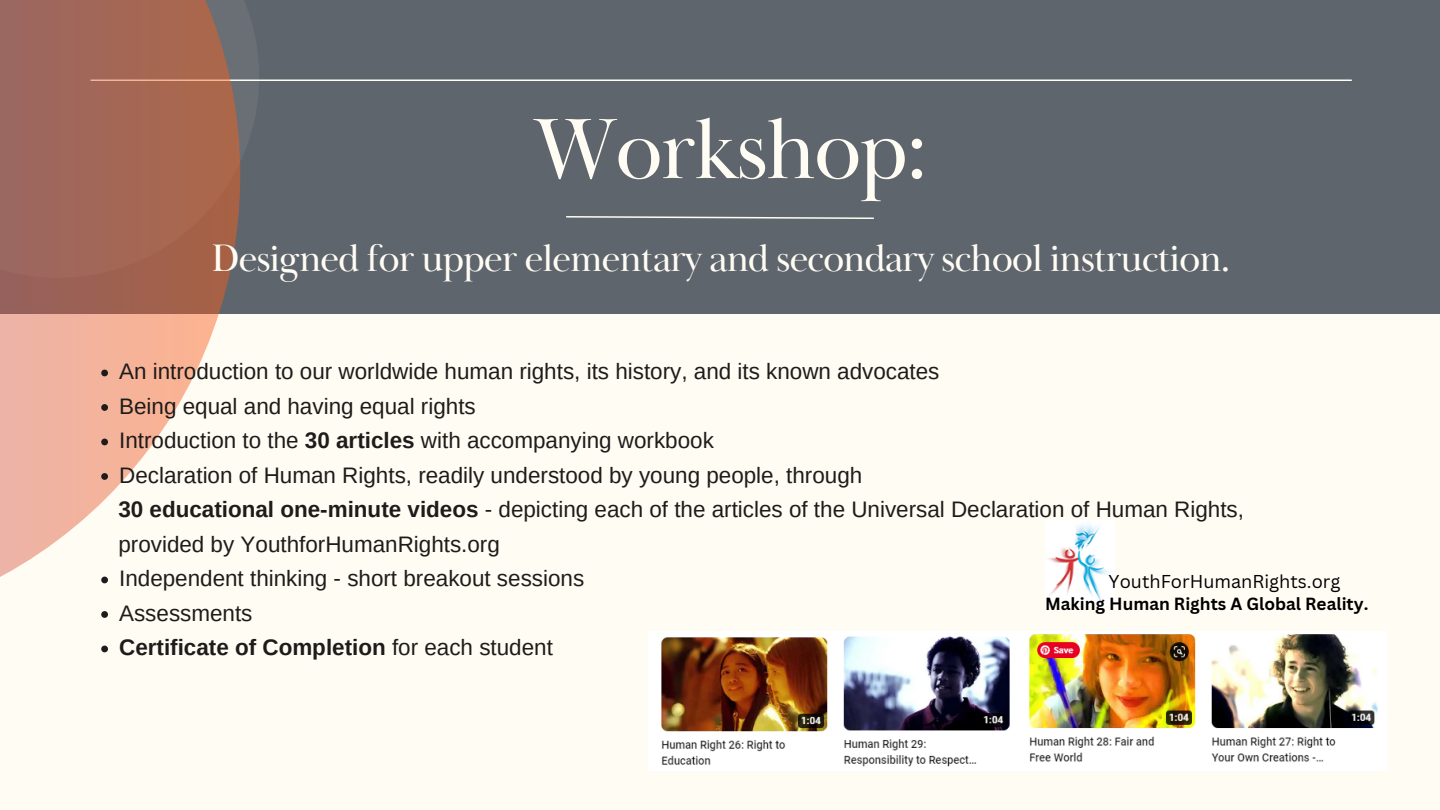
<style>
.page{position:relative;width:1440px;height:810px;background:#5f656c}
.page>*{position:absolute;margin:0;border:0;box-sizing:border-box;transform-origin:0 0}
.t1{font:88.4px "Baskerville Display PT";letter-spacing:-.03em;color:#fffcf4}
.t2{font:39.4px "Baskerville Display PT";letter-spacing:-.03em;color:#fffcf4}
.t3{font:22.4px/34.5px "Arimo";color:#1e1b1b}
.t4{font:18.1px "Canva Sans";color:#000}
.t5{font:700 17.1px "Canva Sans";color:#000}
.s1{font-weight:700}
</style>
<div class="page">
<div style="left:0;top:314px;width:1440px;height:496px;background:#fffcf4"></div>
<hr style="left:90px;top:80px;width:1262px;height:1px;background:#fffcf4">
<svg style="left:566px;top:216px;width:308px;height:3px"></svg>
<svg style="left:0;top:0;width:240px;height:584px"></svg>
<svg style="left:101px;top:370px;width:7px;height:6px"></svg>
<svg style="left:101px;top:404px;width:7px;height:7px"></svg>
<svg style="left:101px;top:439px;width:7px;height:6px"></svg>
<svg style="left:101px;top:473px;width:7px;height:7px"></svg>
<svg style="left:101px;top:577px;width:7px;height:6px"></svg>
<svg style="left:101px;top:611px;width:7px;height:7px"></svg>
<svg style="left:101px;top:646px;width:7px;height:6px"></svg>
<img style="left:1045px;top:520px;width:70px;height:86px">
<img style="left:649px;top:631px;width:738px;height:139px">
<h1 class="t1" style="left:533px;top:95px;width:397px">Workshop:</h1>
<h2 class="t2" style="left:212px;top:234px;width:1021px">Designed for upper elementary and secondary school instruction.</h2>
<p class="t3" style="left:118px;top:354px;width:1127px">An introduction to our worldwide human rights, its history, and its known advocates<br>Being equal and having equal rights<br>Introduction to the <span class="s1">30 articles</span> with accompanying workbook<br>Declaration of Human Rights, readily understood by young people, through<br><span class="s1">30 educational one-minute videos</span> - depicting each of the articles of the Universal Declaration of Human Rights, provided by YouthforHumanRights.org<br>Independent thinking - short breakout sessions<br>Assessments<br><span class="s1">Certificate of Completion</span> for each student</p>
<p class="t4" style="left:1109px;top:569px;width:233px">YouthForHumanRights.org</p>
<p class="t5" style="left:1045px;top:592px;width:325px">Making Human Rights A Global Reality.</p>
</div>
